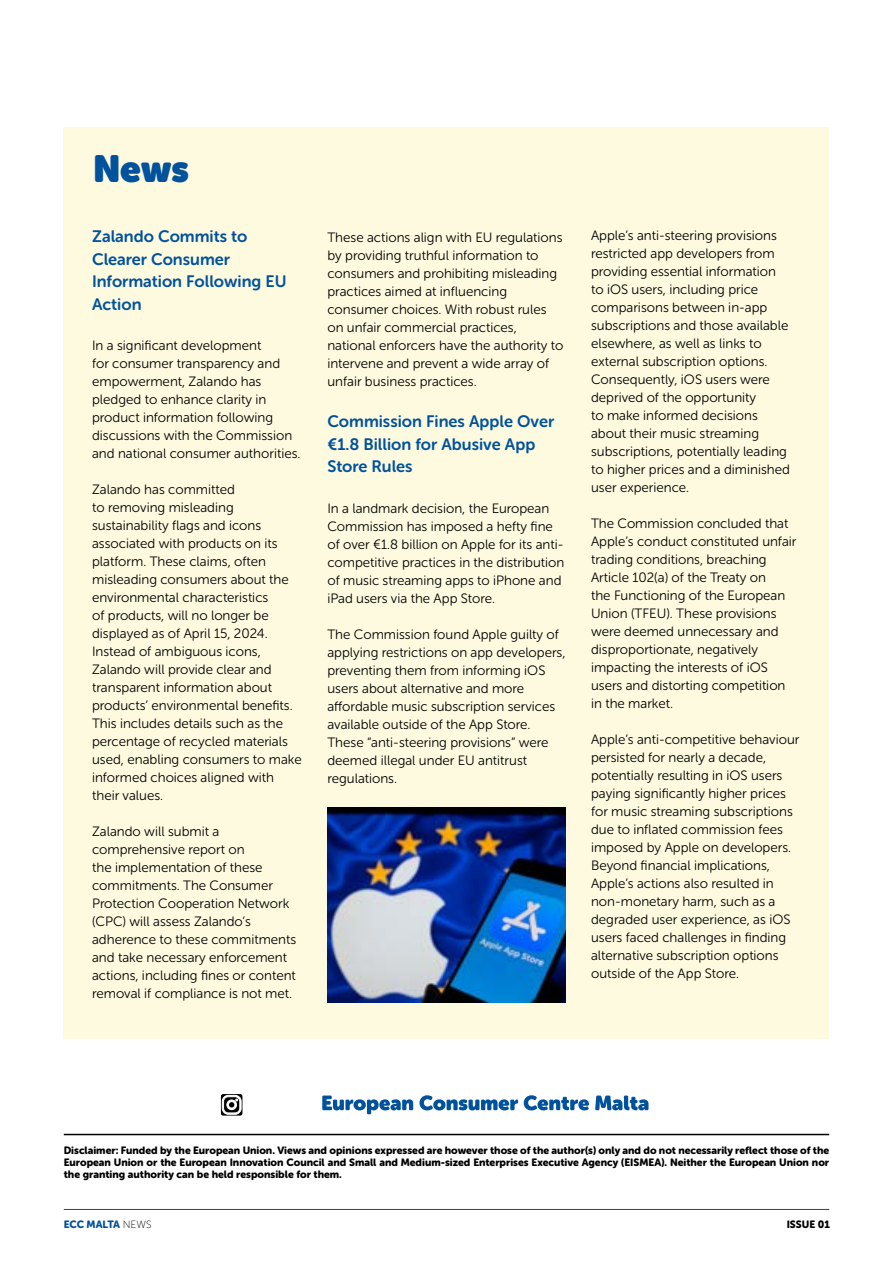
<style>
.page{position:relative;width:893px;height:1263px;background:#fff}
.page>*{position:absolute;margin:0;border:0;box-sizing:border-box;transform-origin:0 0}
.t1{font:37.5px "Museo Sans Rounded";color:#00529c}
.t2{font:16.5px/22.5px "Museo Sans Rounded 700";color:#00529c}
.t3{font:13.5px/18px "Museo Sans Rounded 300";color:#000}
.t4{font:10.5px/12px "Museo Sans Rounded 900";color:#000;text-align:justify}
.t5{font:10.5px "Museo Sans Rounded 900";letter-spacing:-.015em;color:#00529c}
.s1{font-family:"Museo Sans Rounded 100";color:#000}
</style>
<div class="page">
<hr style="left:64px;top:1134px;width:765px;height:1px;background:#000">
<svg style="left:322px;top:1095px;width:326px;height:19px"></svg>
<svg style="left:220px;top:1094px;width:23px;height:22px"></svg>
<hr style="left:64px;top:1209px;width:765px;height:1px;background:#00529c">
<div style="left:64px;top:128px;width:765px;height:911px;background:#fefadf"></div>
<img style="left:327px;top:808px;width:239px;height:195px">
<h1 class="t1" style="left:93px;top:148px;width:97px">News</h1>
<p class="t2" style="left:92px;top:225px;width:196px">Zalando Commits to<br>Clearer Consumer<br>Information Following EU<br>Action</p>
<p class="t3" style="left:92px;top:336px;width:210px">In a significant development<br>for consumer transparency and empowerment, Zalando has pledged to enhance clarity in product information following discussions with the Commission and national consumer authorities.</p>
<p class="t3" style="left:92px;top:480px;width:211px">Zalando has committed<br>to removing misleading sustainability flags and icons associated with products on its platform. These claims, often misleading consumers about the environmental characteristics<br>of products, will no longer be displayed as of April 15, 2024.<br>Instead of ambiguous icons,<br>Zalando will provide clear and transparent information about products’ environmental benefits.<br>This includes details such as the percentage of recycled materials used, enabling consumers to make informed choices aligned with their values.</p>
<p class="t3" style="left:92px;top:822px;width:206px">Zalando will submit a comprehensive report on<br>the implementation of these commitments. The Consumer<br>Protection Cooperation Network (CPC) will assess Zalando’s adherence to these commitments and take necessary enforcement actions, including fines or content removal if compliance is not met.</p>
<p class="t3" style="left:327px;top:229px;width:238px">These actions align with EU regulations by providing truthful information to consumers and prohibiting misleading practices aimed at influencing consumer choices. With robust rules on unfair commercial practices, national enforcers have the authority to intervene and prevent a wide array of unfair business practices.</p>
<p class="t2" style="left:327px;top:410px;width:228px">Commission Fines Apple Over €1.8 Billion for Abusive App<br>Store Rules</p>
<p class="t3" style="left:327px;top:499px;width:238px">In a landmark decision, the European Commission has imposed a hefty fine of over €1.8 billion on Apple for its anti&shy;competitive practices in the distribution of music streaming apps to iPhone and iPad users via the App Store.</p>
<p class="t3" style="left:327px;top:625px;width:240px">The Commission found Apple guilty of applying restrictions on app developers, preventing them from informing iOS users about alternative and more affordable music subscription services available outside of the App Store.<br>These “anti-steering provisions” were deemed illegal under EU antitrust regulations.</p>
<p class="t3" style="left:591px;top:226px;width:200px">Apple’s anti-steering provisions restricted app developers from providing essential information to iOS users, including price comparisons between in-app subscriptions and those available elsewhere, as well as links to external subscription options.<br>Consequently, iOS users were deprived of the opportunity<br>to make informed decisions about their music streaming subscriptions, potentially leading to higher prices and a diminished user experience.</p>
<p class="t3" style="left:591px;top:514px;width:207px">The Commission concluded that<br>Apple’s conduct constituted unfair trading conditions, breaching<br>Article 102(a) of the Treaty on<br>the Functioning of the European<br>Union (TFEU). These provisions were deemed unnecessary and disproportionate, negatively impacting the interests of iOS users and distorting competition in the market.</p>
<p class="t3" style="left:591px;top:730px;width:210px">Apple’s anti-competitive behaviour persisted for nearly a decade, potentially resulting in iOS users paying significantly higher prices for music streaming subscriptions due to inflated commission fees imposed by Apple on developers.<br>Beyond financial implications,<br>Apple’s actions also resulted in non-monetary harm, such as a degraded user experience, as iOS users faced challenges in finding alternative subscription options outside of the App Store.</p>
<p class="t4" style="left:64px;top:1144px;width:767px">Disclaimer: Funded by the European Union. Views and opinions expressed are however those of the author(s) only and do not necessarily reflect those of the European Union or the European Innovation Council and Small and Medium-sized Enterprises Executive Agency (EISMEA). Neither the European Union nor the granting authority can be held responsible for them.</p>
<p class="t5" style="left:64px;top:1219px;width:89px">ECC MALTA <span class="s1">NEWS</span></p>
<p class="t4" style="left:787px;top:1219px;width:45px">ISSUE 01</p>
</div>
